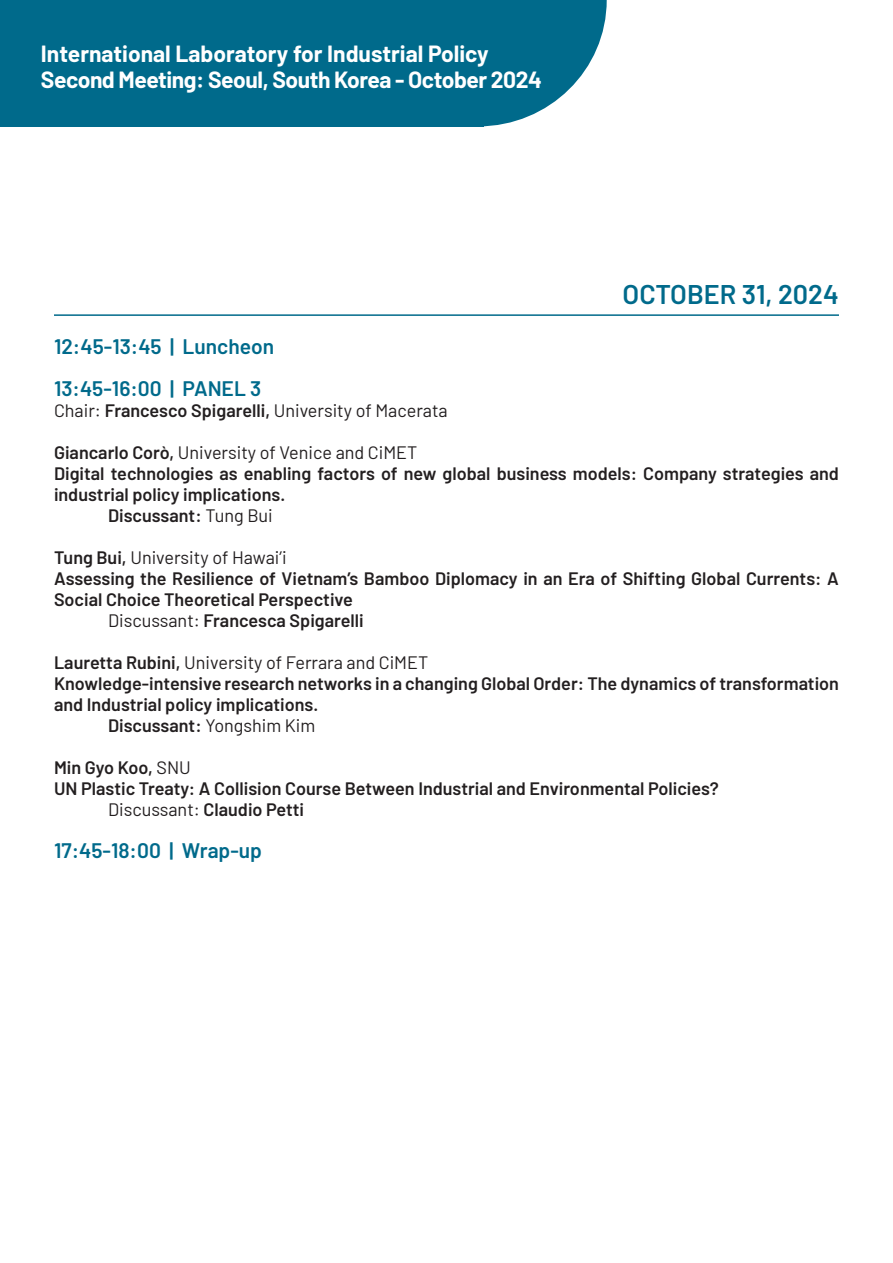
<style>
.page{position:relative;width:893px;height:1263px;background:#fff}
.page>*{position:absolute;margin:0;border:0;box-sizing:border-box;transform-origin:0 0}
.t1{font:600 27px "Barlow";color:#006a8b}
.t2{font:700 22.8px/25.2px "Barlow";letter-spacing:-.015em;color:#fff}
.Paragraph_Style_2{font:600 21px "Barlow";color:#006a8b}
.t3{font:600 18px/21px "Barlow";color:#231f20}
.t4{font:18px "Barlow";color:#231f20}
.s1{font-weight:600}
.s2{font-weight:400}
</style>
<div class="page">
<div style="left:0;top:0;width:483px;height:126px;background:#006a8b"></div>
<svg style="left:483px;top:0;width:124px;height:126px"></svg>
<hr style="left:54px;top:314px;width:785px;height:2px;background:#006a8b">
<p class="t2" style="left:41px;top:40px;width:503px">International Laboratory for Industrial Policy<br>Second Meeting: Seoul, South Korea - October 2024</p>
<p class="t1" style="left:623px;top:274px;width:218px">OCTOBER 31, 2024</p>
<p class="Paragraph_Style_2" style="left:54px;top:331px;width:222px">12:45-13:45 | Luncheon</p>
<p class="Paragraph_Style_2" style="left:54px;top:373px;width:209px">13:45-16:00 | PANEL 3</p>
<p class="t4" style="left:54px;top:397px;width:395px">Chair: <span class="s1">Francesco Spigarelli,</span> University of Macerata</p>
<p class="t4" style="left:54px;top:439px;width:365px"><span class="s1">Giancarlo Corò,</span> University of Venice and CiMET</p>
<p class="t3" style="left:54px;top:461px;width:786px">Digital technologies as enabling factors of new global business models: Company strategies and industrial policy implications.</p>
<p class="t3" style="left:108px;top:503px;width:166px">Discussant: <span class="s2">Tung Bui</span></p>
<p class="t4" style="left:54px;top:544px;width:234px"><span class="s1">Tung Bui,</span> University of Hawai’i</p>
<p class="t3" style="left:54px;top:566px;width:786px">Assessing the Resilience of Vietnam’s Bamboo Diplomacy in an Era of Shifting Global Currents: A<br>Social Choice Theoretical Perspective</p>
<p class="t3" style="left:108px;top:608px;width:257px"><span class="s2">Discussant:</span> Francesca Spigarelli</p>
<p class="t4" style="left:54px;top:649px;width:376px"><span class="s1">Lauretta Rubini,</span> University of Ferrara and CiMET</p>
<p class="t3" style="left:54px;top:671px;width:786px">Knowledge-intensive research networks in a changing Global Order: The dynamics of transformation and Industrial policy implications.</p>
<p class="t3" style="left:108px;top:713px;width:209px">Discussant: <span class="s2">Yongshim Kim</span></p>
<p class="t3" style="left:54px;top:755px;width:138px">Min Gyo Koo, <span class="s2">SNU</span></p>
<p class="t3" style="left:54px;top:776px;width:666px">UN Plastic Treaty: A Collision Course Between Industrial and Environmental Policies?</p>
<p class="t3" style="left:108px;top:797px;width:198px"><span class="s2">Discussant:</span> Claudio Petti</p>
<p class="Paragraph_Style_2" style="left:54px;top:835px;width:210px">17:45-18:00 | Wrap-up</p>
</div>
